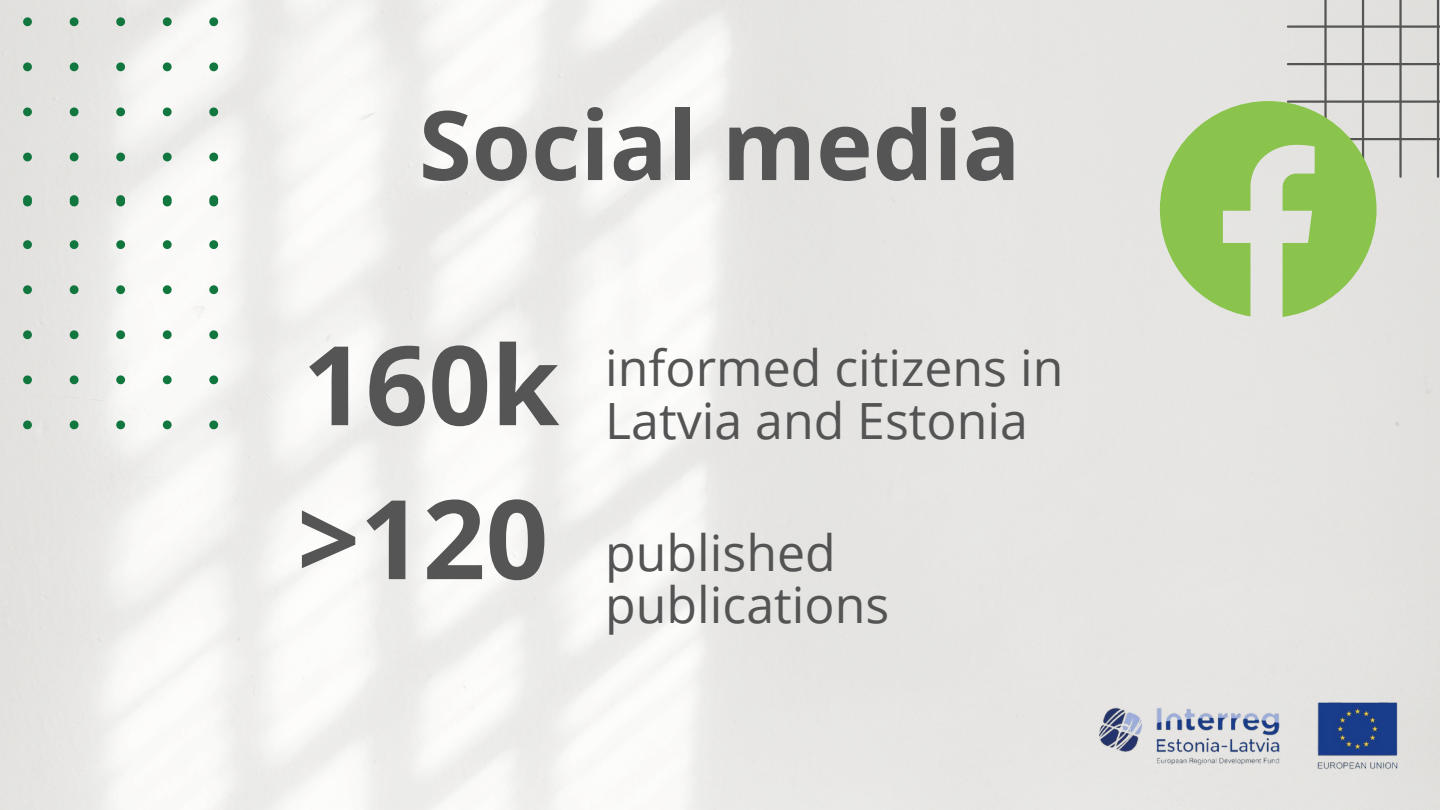
<style>
.page{position:relative;width:1440px;height:810px;background:#fff}
.page>*{position:absolute;margin:0;border:0;box-sizing:border-box;transform-origin:0 0}
.t1{font:700 110px/154px "Open Sans";color:#555}
.t2{font:700 96px "Open Sans";color:#555}
.t3{font:50px/52.3px "Open Sans";color:#545454}
</style>
<div class="page">
<svg style="left:0;top:206px;width:218px;height:223px"></svg>
<svg style="left:0;top:0;width:218px;height:206px"></svg>
<svg style="left:1287px;top:0;width:153px;height:178px;background:#d2d1cf"></svg>
<svg style="left:1160px;top:101px;width:217px;height:216px;background:#abce84"></svg>
<img style="left:1076px;top:686px;width:339px;height:99px">
<h2 class="t2" style="left:419px;top:78px;width:603px">Social media</h2>
<h1 class="t1" style="left:297px;top:305px;width:264px">160k &gt;120</h1>
<p class="t3" style="left:605px;top:341px;width:460px">informed citizens in<br>Latvia and Estonia</p>
<p class="t3" style="left:605px;top:525px;width:285px">published publications</p>
</div>
